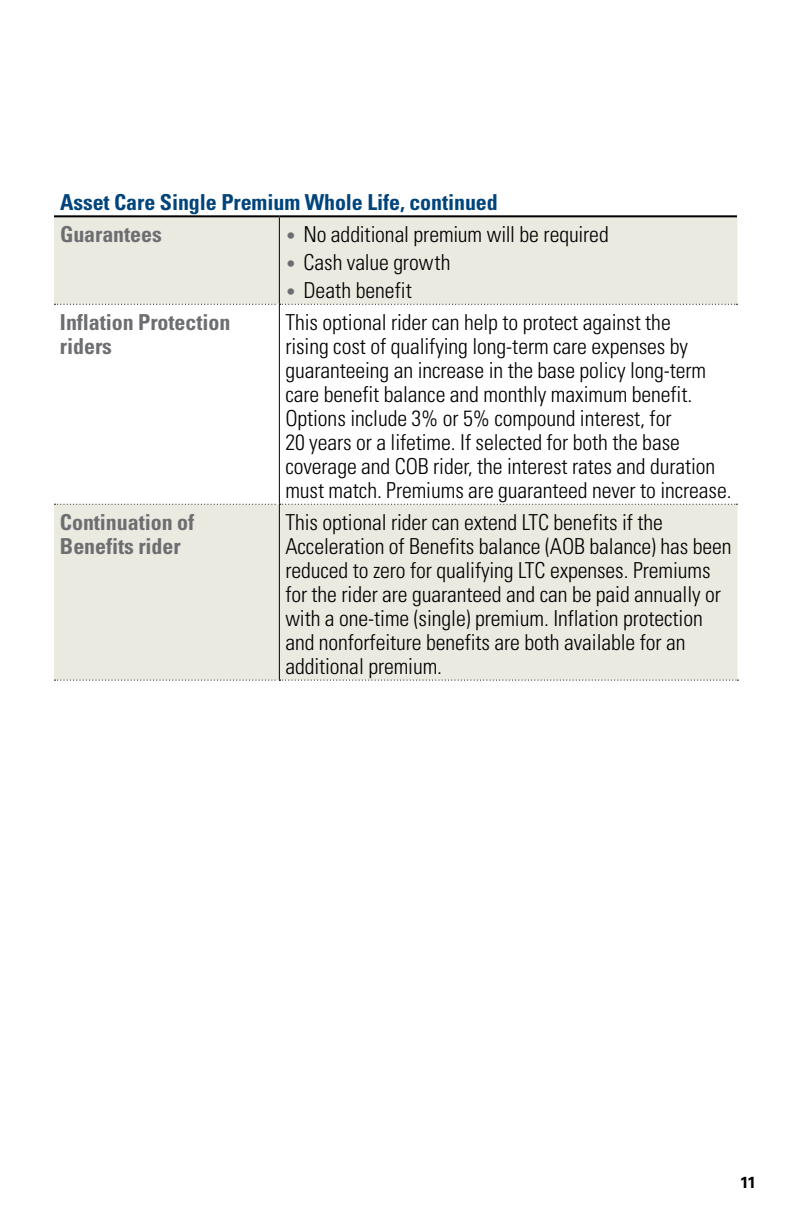
<style>
.page{position:relative;width:792px;height:1224px;background:#fff}
.page>*{position:absolute;margin:0;border:0;box-sizing:border-box;transform-origin:0 0}
.t1{font:300 condensed 22px/24px "Univers LT Std";letter-spacing:-.005em;color:#000}
.t2{font:700 condensed 22px/24px "Univers LT Std";letter-spacing:-.005em;color:#6d6e71}
.t3{font:700 condensed 22px "Univers LT Std";letter-spacing:-.005em;color:#00447c}
.t4{font:700 16px "Univers LT Std";color:#000}
.s1{font-size:18px;color:#6d6e71}
</style>
<div class="page">
<svg style="left:54px;top:216px;width:684px;height:464px;fill:#ebeae0"></svg>
<hr style="left:279px;top:217px;width:1px;height:87px;background:#000">
<hr style="left:279px;top:305px;width:1px;height:199px;background:#000">
<hr style="left:279px;top:505px;width:1px;height:175px;background:#000">
<hr style="left:54px;top:215px;width:225px;height:2px;background:#000">
<hr style="left:279px;top:215px;width:458px;height:2px;background:#000">
<svg style="left:54px;top:304px;width:683px;height:1px"></svg>
<svg style="left:54px;top:504px;width:683px;height:1px"></svg>
<svg style="left:54px;top:680px;width:685px;height:1px"></svg>
<p class="t3" style="left:60px;top:189px;width:439px">Asset Care Single Premium Whole Life, continued</p>
<p class="t2" style="left:60px;top:222px;width:103px">Guarantees</p>
<p class="t1" style="left:285px;top:223px;width:325px"><span class="s1">•</span> No additional premium will be required</p>
<p class="t1" style="left:285px;top:251px;width:167px"><span class="s1">•</span> Cash value growth</p>
<p class="t1" style="left:285px;top:279px;width:128px"><span class="s1">•</span> Death benefit</p>
<p class="t2" style="left:60px;top:310px;width:172px">Inflation Protection riders</p>
<p class="t1" style="left:285px;top:310px;width:448px">This optional rider can help to protect against the<br>rising cost of qualifying long-term care expenses by guaranteeing an increase in the base policy long-term care benefit balance and monthly maximum benefit.<br>Options include 3% or 5% compound interest, for<br>20 years or a lifetime. If selected for both the base coverage and COB rider, the interest rates and duration must match. Premiums are guaranteed never to increase.</p>
<p class="t2" style="left:60px;top:510px;width:136px">Continuation of<br>Benefits rider</p>
<p class="t1" style="left:285px;top:510px;width:448px">This optional rider can extend LTC benefits if the Acceleration of Benefits balance (AOB balance) has been reduced to zero for qualifying LTC expenses. Premiums for the rider are guaranteed and can be paid annually or with a one-time (single) premium. Inflation protection and nonforfeiture benefits are both available for an additional premium.</p>
<p class="t4" style="left:740px;top:1173px;width:18px">11</p>
</div>
